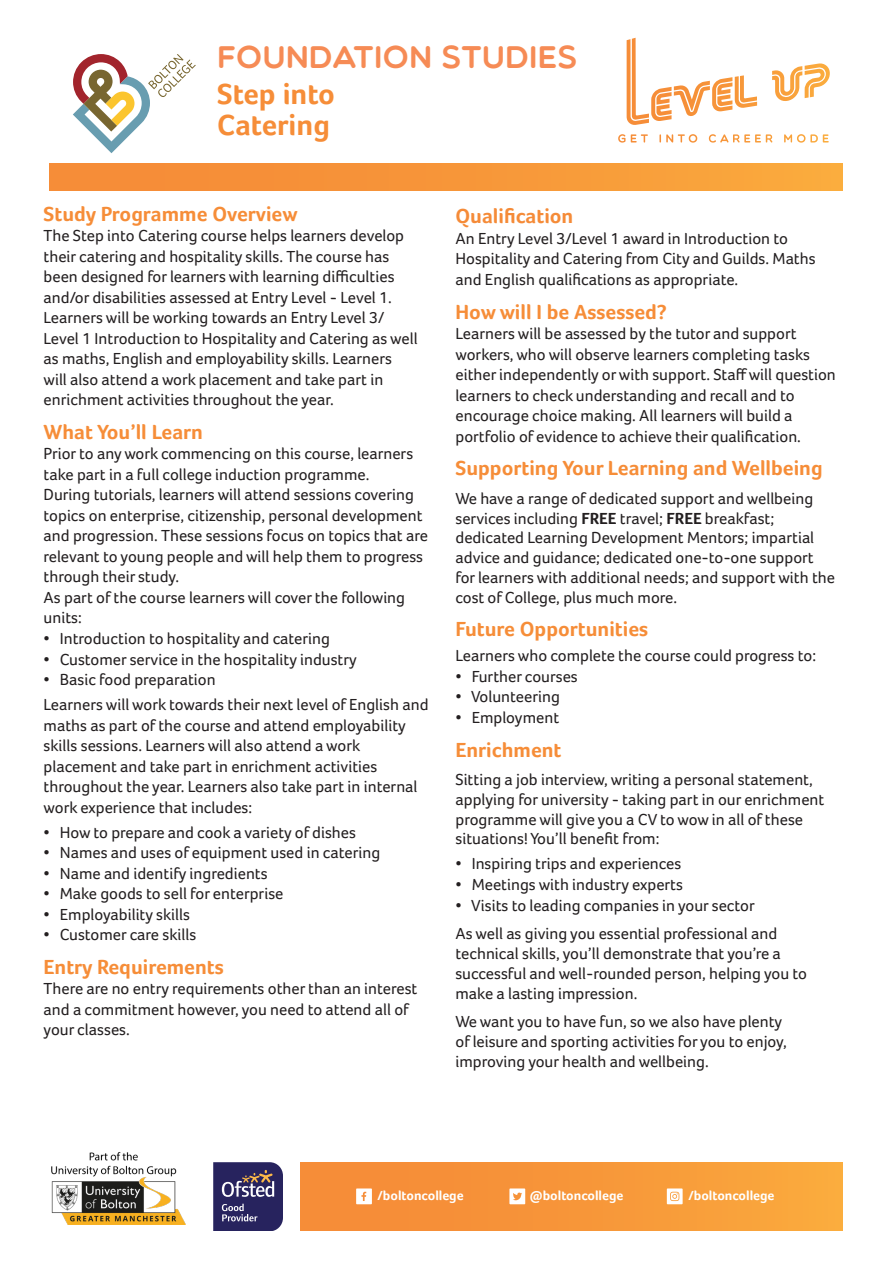
<style>
.page{position:relative;width:893px;height:1263px;background:#fff}
.page>*{position:absolute;margin:0;border:0;box-sizing:border-box;transform-origin:0 0}
.Study_Programme_Head{font:31.5px "Multicolore";color:#f68b55}
.Study_Programme_Head-2{font:700 30px "Foco";color:#f68d38}
.heading_1{font:700 21px "Foco";color:#f68d38}
.body_text{font:700 21px "Foco";color:#f68d38}
.body_text-2{font:700 21px "Foco";color:#f58b38}
.body_text-3{font:16.5px/19.8px "Foco";color:#231f20}
.heading_1-2{font:16.5px "Foco";color:#231f20}
.bullets{font:16.5px "Foco";color:#231f20}
.End_bullets{font:16.5px "Foco";color:#231f20}
.t1{font:700 13.5px "Foco";color:#fff}
.s1{font-weight:700}
</style>
<div class="page">
<div style="left:300px;top:1162px;width:543px;height:68px;background:linear-gradient(to right,#f58837,#faa83d)"></div>
<svg style="left:667px;top:1188px;width:16px;height:16px"></svg>
<svg style="left:356px;top:1188px;width:16px;height:16px"></svg>
<svg style="left:509px;top:1188px;width:16px;height:16px"></svg>
<svg style="left:73px;top:54px;width:123px;height:99px"></svg>
<div style="left:50px;top:164px;width:793px;height:27px;background:linear-gradient(to right,#f58837,#faa83d)"></div>
<svg style="left:213px;top:1162px;width:70px;height:68px;background:#464070"></svg>
<img style="left:51px;top:1152px;width:134px;height:72px">
<svg style="left:618px;top:134px;width:200px;height:9px"></svg>
<svg style="left:627px;top:38px;width:175px;height:87px"></svg>
<p class="Study_Programme_Head" style="left:217px;top:38px;width:362px">FOUNDATION STUDIES</p>
<p class="Study_Programme_Head-2" style="left:217px;top:76px;width:119px">Step into</p>
<p class="Study_Programme_Head-2" style="left:217px;top:107px;width:114px">Catering</p>
<p class="heading_1" style="left:44px;top:201px;width:255px">Study Programme Overview</p>
<p class="body_text-3" style="left:44px;top:226px;width:362px">The Step into Catering course helps learners develop</p>
<p class="body_text-3" style="left:44px;top:246px;width:347px">their catering and hospitality skills. The course has</p>
<p class="body_text-3" style="left:44px;top:267px;width:352px">been designed for learners with learning difficulties</p>
<p class="body_text-3" style="left:44px;top:287px;width:350px">and/or disabilities assessed at Entry Level - Level 1.</p>
<p class="body_text-3" style="left:44px;top:308px;width:342px">Learners will be working towards an Entry Level 3/</p>
<p class="body_text-3" style="left:44px;top:328px;width:376px">Level 1 Introduction to Hospitality and Catering as well</p>
<p class="body_text-3" style="left:44px;top:349px;width:350px">as maths, English and employability skills. Learners</p>
<p class="body_text-3" style="left:44px;top:369px;width:341px">will also attend a work placement and take part in</p>
<p class="body_text-3" style="left:44px;top:390px;width:292px">enrichment activities throughout the year.</p>
<p class="heading_1" style="left:44px;top:419px;width:161px">What You’ll Learn</p>
<p class="body_text-3" style="left:44px;top:444px;width:371px">Prior to any work commencing on this course, learners</p>
<p class="body_text-3" style="left:44px;top:464px;width:327px">take part in a full college induction programme.</p>
<p class="body_text-3" style="left:44px;top:485px;width:372px">During tutorials, learners will attend sessions covering</p>
<p class="body_text-3" style="left:44px;top:505px;width:381px">topics on enterprise, citizenship, personal development</p>
<p class="body_text-3" style="left:44px;top:526px;width:386px">and progression. These sessions focus on topics that are</p>
<p class="body_text-3" style="left:44px;top:546px;width:381px">relevant to young people and will help them to progress</p>
<p class="body_text-3" style="left:44px;top:567px;width:137px">through their study.</p>
<p class="body_text-3" style="left:44px;top:587px;width:363px">As part of the course learners will cover the following</p>
<p class="body_text-3" style="left:44px;top:608px;width:40px">units:</p>
<p class="body_text-3" style="left:44px;top:628px;width:288px">• Introduction to hospitality and catering</p>
<p class="body_text-3" style="left:44px;top:649px;width:315px">• Customer service in the hospitality industry</p>
<p class="body_text-3" style="left:44px;top:669px;width:174px">• Basic food preparation</p>
<p class="body_text-3" style="left:44px;top:694px;width:386px">Learners will work towards their next level of English and</p>
<p class="body_text-3" style="left:44px;top:715px;width:364px">maths as part of the course and attend employability</p>
<p class="body_text-3" style="left:44px;top:735px;width:318px">skills sessions. Learners will also attend a work</p>
<p class="body_text-3" style="left:44px;top:756px;width:335px">placement and take part in enrichment activities</p>
<p class="body_text-3" style="left:44px;top:776px;width:375px">throughout the year. Learners also take part in internal</p>
<p class="body_text-3" style="left:44px;top:797px;width:210px">work experience that includes:</p>
<p class="body_text-3" style="left:44px;top:822px;width:314px">• How to prepare and cook a variety of dishes</p>
<p class="body_text-3" style="left:44px;top:842px;width:338px">• Names and uses of equipment used in catering</p>
<p class="body_text-3" style="left:44px;top:863px;width:226px">• Name and identify ingredients</p>
<p class="body_text-3" style="left:44px;top:883px;width:241px">• Make goods to sell for enterprise</p>
<p class="body_text-3" style="left:44px;top:904px;width:148px">• Employability skills</p>
<p class="body_text-3" style="left:44px;top:924px;width:154px">• Customer care skills</p>
<p class="heading_1" style="left:44px;top:954px;width:182px">Entry Requirements</p>
<p class="body_text-3" style="left:44px;top:979px;width:375px">There are no entry requirements other than an interest</p>
<p class="body_text-3" style="left:44px;top:999px;width:367px">and a commitment however, you need to attend all of</p>
<p class="body_text-3" style="left:44px;top:1020px;width:88px">your classes.</p>
<p class="body_text-2" style="left:455px;top:204px;width:119px">Qualification</p>
<p class="body_text-3" style="left:455px;top:228px;width:334px">An Entry Level 3/Level 1 award in Introduction to</p>
<p class="body_text-3" style="left:455px;top:249px;width:362px">Hospitality and Catering from City and Guilds. Maths</p>
<p class="body_text-3" style="left:455px;top:269px;width:284px">and English qualifications as appropriate.</p>
<p class="body_text" style="left:455px;top:299px;width:213px">How will I be Assessed?</p>
<p class="body_text-3" style="left:455px;top:324px;width:343px">Learners will be assessed by the tutor and support</p>
<p class="body_text-3" style="left:455px;top:344px;width:356px">workers, who will observe learners completing tasks</p>
<p class="body_text-3" style="left:455px;top:365px;width:382px">either independently or with support. Staff will question</p>
<p class="body_text-3" style="left:455px;top:385px;width:341px">learners to check understanding and recall and to</p>
<p class="body_text-3" style="left:455px;top:406px;width:339px">encourage choice making. All learners will build a</p>
<p class="body_text-3" style="left:455px;top:426px;width:347px">portfolio of evidence to achieve their qualification.</p>
<p class="heading_1" style="left:455px;top:456px;width:369px">Supporting Your Learning and Wellbeing</p>
<p class="body_text-3" style="left:455px;top:488px;width:381px">We have a range of dedicated support and wellbeing services including <span class="s1">FREE</span> travel; <span class="s1">FREE</span> breakfast; dedicated Learning Development Mentors; impartial advice and guidance; dedicated one-to-one support for learners with additional needs; and support with the cost of College, plus much more.</p>
<p class="heading_1" style="left:455px;top:617px;width:194px">Future Opportunities</p>
<p class="heading_1-2" style="left:455px;top:646px;width:362px">Learners who complete the course could progress to:</p>
<p class="heading_1-2" style="left:455px;top:667px;width:124px">• Further courses</p>
<p class="heading_1-2" style="left:455px;top:687px;width:106px">• Volunteering</p>
<p class="heading_1-2" style="left:455px;top:708px;width:105px">• Employment</p>
<p class="body_text" style="left:455px;top:737px;width:108px">Enrichment</p>
<p class="body_text-3" style="left:455px;top:769px;width:370px">Sitting a job interview, writing a personal statement, applying for university - taking part in our enrichment programme will give you a CV to wow in all of these situations! You’ll benefit from:</p>
<p class="bullets" style="left:455px;top:854px;width:227px">• Inspiring trips and experiences</p>
<p class="bullets" style="left:455px;top:875px;width:229px">• Meetings with industry experts</p>
<p class="End_bullets" style="left:455px;top:896px;width:301px">• Visits to leading companies in your sector</p>
<p class="body_text-3" style="left:455px;top:923px;width:353px">As well as giving you essential professional and technical skills, you’ll demonstrate that you’re a successful and well-rounded person, helping you to make a lasting impression.</p>
<p class="body_text-3" style="left:455px;top:1011px;width:333px">We want you to have fun, so we also have plenty of leisure and sporting activities for you to enjoy, improving your health and wellbeing.</p>
<p class="t1" style="left:378px;top:1188px;width:88px">/boltoncollege</p>
<p class="t1" style="left:530px;top:1188px;width:95px">@boltoncollege</p>
<p class="t1" style="left:688px;top:1188px;width:88px">/boltoncollege</p>
</div>
